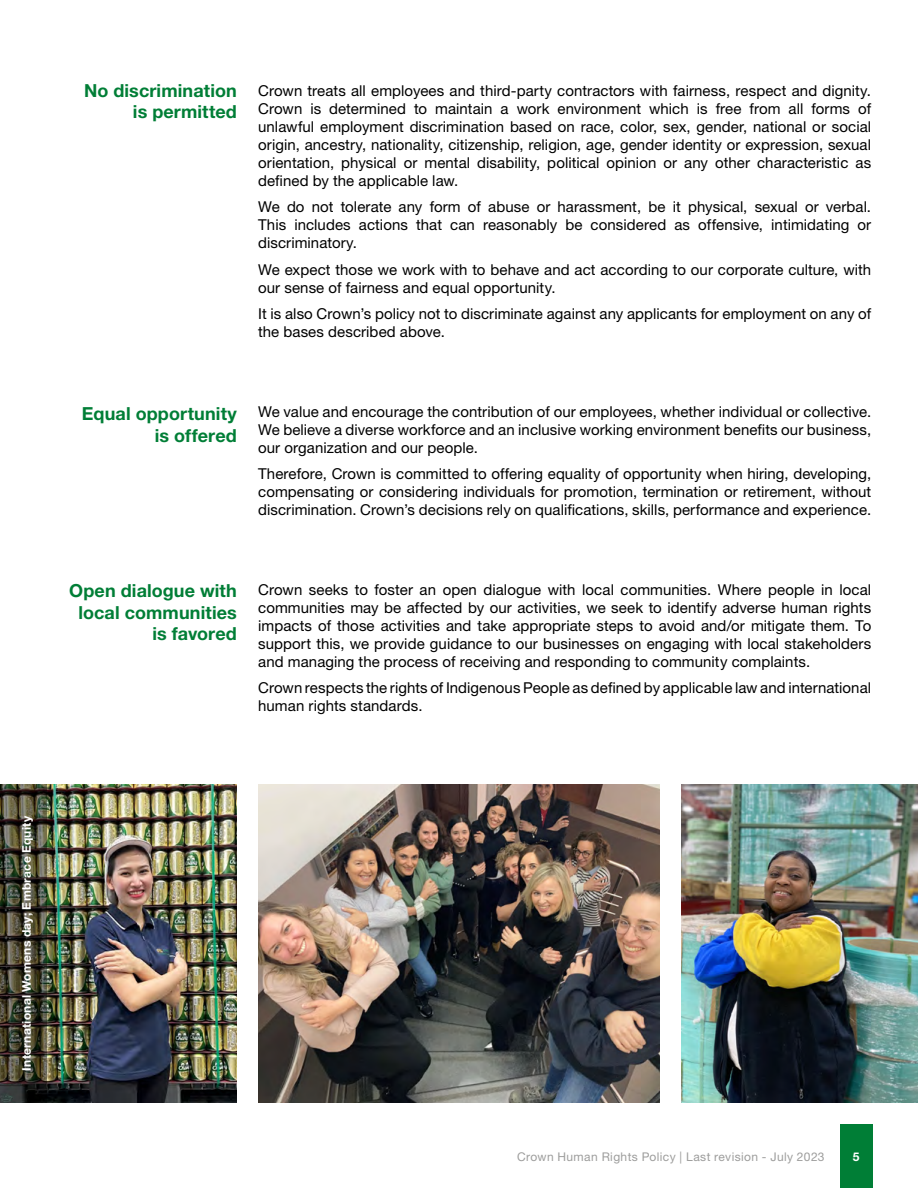
<style>
.page{position:relative;width:918px;height:1188px;background:#fff}
.page>*{position:absolute;margin:0;border:0;box-sizing:border-box;transform-origin:0 0}
.t1{font:700 18px/21.6px "Helvetica Neue LT Std";letter-spacing:.005em;color:#007e36;text-align:right}
.t2{font:15px/18px "Helvetica Neue LT Std";letter-spacing:.005em;color:#000;text-align:justify}
.t3{font:12px "Helvetica Neue LT Std";letter-spacing:.035em;color:#9d9d9c}
.t4{font:700 12px "Helvetica Neue LT Std";letter-spacing:.025em;color:#fff}
</style>
<div class="page">
<div style="left:840px;top:1124px;width:33px;height:64px;background:#007e36"></div>
<img style="left:47px;top:784px;width:190px;height:319px">
<img style="left:0;top:784px;width:47px;height:319px">
<img style="left:258px;top:784px;width:402px;height:319px">
<img style="left:681px;top:784px;width:237px;height:319px">
<p class="t1" style="left:84px;top:79px;width:154px">No discrimination is permitted</p>
<p class="t2" style="left:258px;top:81px;width:615px">Crown treats all employees and third-party contractors with fairness, respect and dignity.<br>Crown is determined to maintain a work environment which is free from all forms of unlawful employment discrimination based on race, color, sex, gender, national or social origin, ancestry, nationality, citizenship, religion, age, gender identity or expression, sexual orientation, physical or mental disability, political opinion or any other characteristic as defined by the applicable law.</p>
<p class="t2" style="left:258px;top:198px;width:615px">We do not tolerate any form of abuse or harassment, be it physical, sexual or verbal.<br>This includes actions that can reasonably be considered as offensive, intimidating or discriminatory.</p>
<p class="t2" style="left:258px;top:260px;width:615px">We expect those we work with to behave and act according to our corporate culture, with our sense of fairness and equal opportunity.</p>
<p class="t2" style="left:258px;top:305px;width:615px">It is also Crown’s policy not to discriminate against any applicants for employment on any of the bases described above.</p>
<p class="t1" style="left:82px;top:403px;width:157px">Equal opportunity is offered</p>
<p class="t2" style="left:258px;top:402px;width:615px">We value and encourage the contribution of our employees, whether individual or collective.<br>We believe a diverse workforce and an inclusive working environment benefits our business, our organization and our people.</p>
<p class="t2" style="left:258px;top:465px;width:615px">Therefore, Crown is committed to offering equality of opportunity when hiring, developing, compensating or considering individuals for promotion, termination or retirement, without discrimination. Crown’s decisions rely on qualifications, skills, performance and experience.</p>
<p class="t1" style="left:69px;top:580px;width:169px">Open dialogue with local communities is favored</p>
<p class="t2" style="left:258px;top:580px;width:615px">Crown seeks to foster an open dialogue with local communities. Where people in local communities may be affected by our activities, we seek to identify adverse human rights impacts of those activities and take appropriate steps to avoid and/or mitigate them. To support this, we provide guidance to our businesses on engaging with local stakeholders and managing the process of receiving and responding to community complaints.</p>
<p class="t2" style="left:258px;top:679px;width:614px">Crown respects the rights of Indigenous People as defined by applicable law and international human rights standards.</p>
<p class="t4" style="left:19px;top:1071px;width:256px;rotate:-90deg">International Womens day; Embrace Equity</p>
<p class="t3" style="left:517px;top:1150px;width:309px">Crown Human Rights Policy | Last revision - July 2023</p>
<p class="t4" style="left:853px;top:1150px;width:8px">5</p>
</div>
